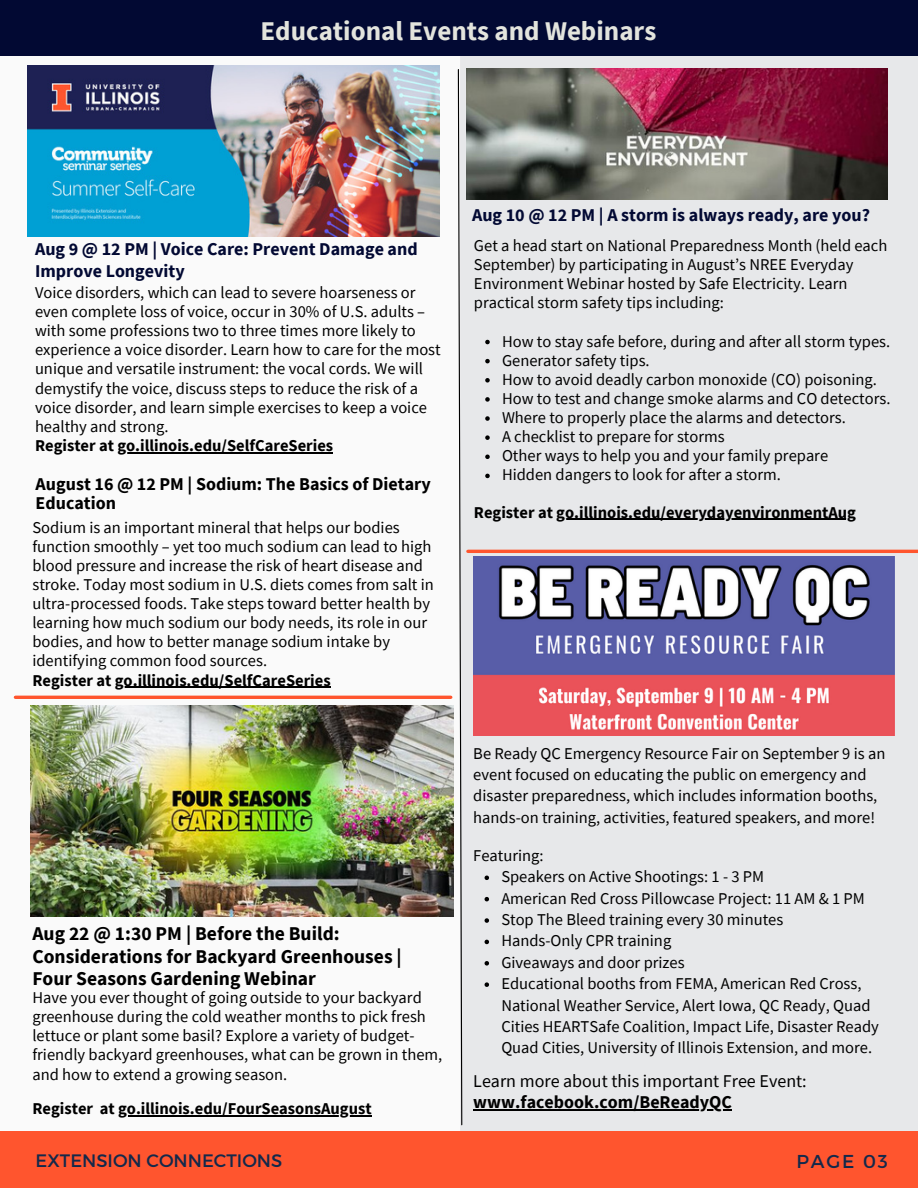
<style>
.page{position:relative;width:918px;height:1188px;background:#fafafa}
.page>*{position:absolute;margin:0;border:0;box-sizing:border-box;transform-origin:0 0}
.t1{font:700 27px "Source Sans Pro";color:#e3e4dd}
.t2{font:700 19.5px/22.5px "Source Sans Pro";color:#000}
.t3{font:18.6px "Montserrat";letter-spacing:.1em;color:#13294b}
.t4{font:700 18px/21.3px "Source Sans Pro";color:#020933}
.t5{font:700 18px "Source Sans Pro";color:#000}
.t6{font:18px "Source Sans Pro";color:#000}
.t7{font:18px "Montserrat";color:#13294b}
.t8{font:16.5px/19.2px "Source Sans Pro";color:#000}
.t9{font:700 16.5px "Source Sans Pro";color:#000}
</style>
<div class="page">
<div style="left:460px;top:0;width:458px;height:1188px;background:#e7e8ea"></div>
<hr style="left:473px;top:1110px;width:259px;height:1px;background:#000">
<hr style="left:556px;top:519px;width:300px;height:1px;background:#000">
<hr style="left:118px;top:1116px;width:254px;height:1px;background:#000">
<svg style="left:485px;top:982px;width:4px;height:5px"></svg>
<svg style="left:485px;top:961px;width:4px;height:5px"></svg>
<svg style="left:485px;top:940px;width:4px;height:4px"></svg>
<svg style="left:485px;top:918px;width:4px;height:5px"></svg>
<svg style="left:485px;top:897px;width:4px;height:4px"></svg>
<svg style="left:485px;top:876px;width:4px;height:4px"></svg>
<svg style="left:485px;top:474px;width:5px;height:4px"></svg>
<svg style="left:485px;top:455px;width:5px;height:4px"></svg>
<svg style="left:485px;top:435px;width:5px;height:5px"></svg>
<svg style="left:485px;top:416px;width:5px;height:5px"></svg>
<svg style="left:485px;top:397px;width:5px;height:5px"></svg>
<svg style="left:485px;top:378px;width:5px;height:5px"></svg>
<svg style="left:485px;top:359px;width:5px;height:4px"></svg>
<svg style="left:485px;top:340px;width:5px;height:4px"></svg>
<hr style="left:115px;top:687px;width:216px;height:1px;background:#000">
<hr style="left:117px;top:452px;width:216px;height:1px;background:#000">
<hr style="left:468px;top:550px;width:450px;height:3px;background:#ff552e">
<hr style="left:15px;top:696px;width:436px;height:3px;background:#ff552e">
<svg style="left:457px;top:69px;width:6px;height:1057px"></svg>
<div style="left:0;top:1131px;width:918px;height:57px;background:#ff552e"></div>
<div style="left:0;top:0;width:918px;height:56px;background:#020933"></div>
<img style="left:27px;top:66px;width:412px;height:171px">
<img style="left:467px;top:69px;width:420px;height:130px">
<img style="left:31px;top:706px;width:423px;height:210px">
<img style="left:474px;top:557px;width:421px;height:179px">
<p class="t1" style="left:260px;top:13px;width:397px">Educational Events and Webinars</p>
<p class="t4" style="left:35px;top:238px;width:384px">Aug 9 @ 12 PM | Voice Care: Prevent Damage and<br>Improve Longevity</p>
<p class="t8" style="left:35px;top:282px;width:407px">Voice disorders, which can lead to severe hoarseness or even complete loss of voice, occur in 30% of U.S. adults – with some professions two to three times more likely to experience a voice disorder. Learn how to care for the most unique and versatile instrument: the vocal cords. We will demystify the voice, discuss steps to reduce the risk of a voice disorder, and learn simple exercises to keep a voice healthy and strong.</p>
<h5 class="t9" style="left:35px;top:435px;width:300px">Register at go.illinois.edu/SelfCareSeries</h5>
<p class="t5" style="left:36px;top:472px;width:397px">August 16 @ 12 PM | Sodium: The Basics of Dietary</p>
<p class="t5" style="left:36px;top:491px;width:82px">Education</p>
<p class="t8" style="left:32px;top:517px;width:403px">Sodium is an important mineral that helps our bodies function smoothly – yet too much sodium can lead to high blood pressure and increase the risk of heart disease and stroke. Today most sodium in U.S. diets comes from salt in ultra-processed foods. Take steps toward better health by learning how much sodium our body needs, its role in our bodies, and how to better manage sodium intake by identifying common food sources.</p>
<p class="t9" style="left:32px;top:669px;width:300px">Register at go.illinois.edu/SelfCareSeries</p>
<p class="t2" style="left:32px;top:922px;width:371px">Aug 22 @ 1:30 PM | Before the Build:<br>Considerations for Backyard Greenhouses |<br>Four Seasons Gardening Webinar</p>
<p class="t8" style="left:32px;top:988px;width:411px">Have you ever thought of going outside to your backyard greenhouse during the cold weather months to pick fresh lettuce or plant some basil? Explore a variety of budget&shy;friendly backyard greenhouses, what can be grown in them, and how to extend a growing season.</p>
<h5 class="t9" style="left:32px;top:1098px;width:341px">Register at go.illinois.edu/FourSeasonsAugust</h5>
<p class="t4" style="left:472px;top:204px;width:399px">Aug 10 @ 12 PM | A storm is always ready, are you?</p>
<p class="t8" style="left:474px;top:235px;width:415px">Get a head start on National Preparedness Month (held each September) by participating in August’s NREE Everyday Environment Webinar hosted by Safe Electricity. Learn practical storm safety tips including:</p>
<p class="t8" style="left:502px;top:331px;width:390px">How to stay safe before, during and after all storm types.<br>Generator safety tips.<br>How to avoid deadly carbon monoxide (CO) poisoning.<br>How to test and change smoke alarms and CO detectors.<br>Where to properly place the alarms and detectors.<br>A checklist to prepare for storms<br>Other ways to help you and your family prepare<br>Hidden dangers to look for after a storm.</p>
<p class="t9" style="left:474px;top:501px;width:384px">Register at go.illinois.edu/everydayenvironmentAug</p>
<p class="t8" style="left:473px;top:742px;width:414px;line-height:21.3px">Be Ready QC Emergency Resource Fair on September 9 is an event focused on educating the public on emergency and disaster preparedness, which includes information booths, hands-on training, activities, featured speakers, and more!</p>
<p class="t8" style="left:473px;top:845px;width:72px">Featuring:</p>
<p class="t8" style="left:501px;top:866px;width:379px;line-height:21.3px">Speakers on Active Shootings: 1 - 3 PM<br>American Red Cross Pillowcase Project: 11 AM &amp; 1 PM Stop The Bleed training every 30 minutes<br>Hands-Only CPR training<br>Giveaways and door prizes<br>Educational booths from FEMA, American Red Cross, National Weather Service, Alert Iowa, QC Ready, Quad Cities HEARTSafe Coalition, Impact Life, Disaster Ready Quad Cities, University of Illinois Extension, and more.</p>
<p class="t6" style="left:473px;top:1069px;width:335px">Learn more about this important Free Event:</p>
<p class="t5" style="left:473px;top:1091px;width:260px">www.facebook.com/BeReadyQC</p>
<p class="t7" style="left:36px;top:1149px;width:248px">EXTENSION CONNECTIONS</p>
<p class="t3" style="left:796px;top:1149px;width:93px">PAGE 03</p>
</div>
